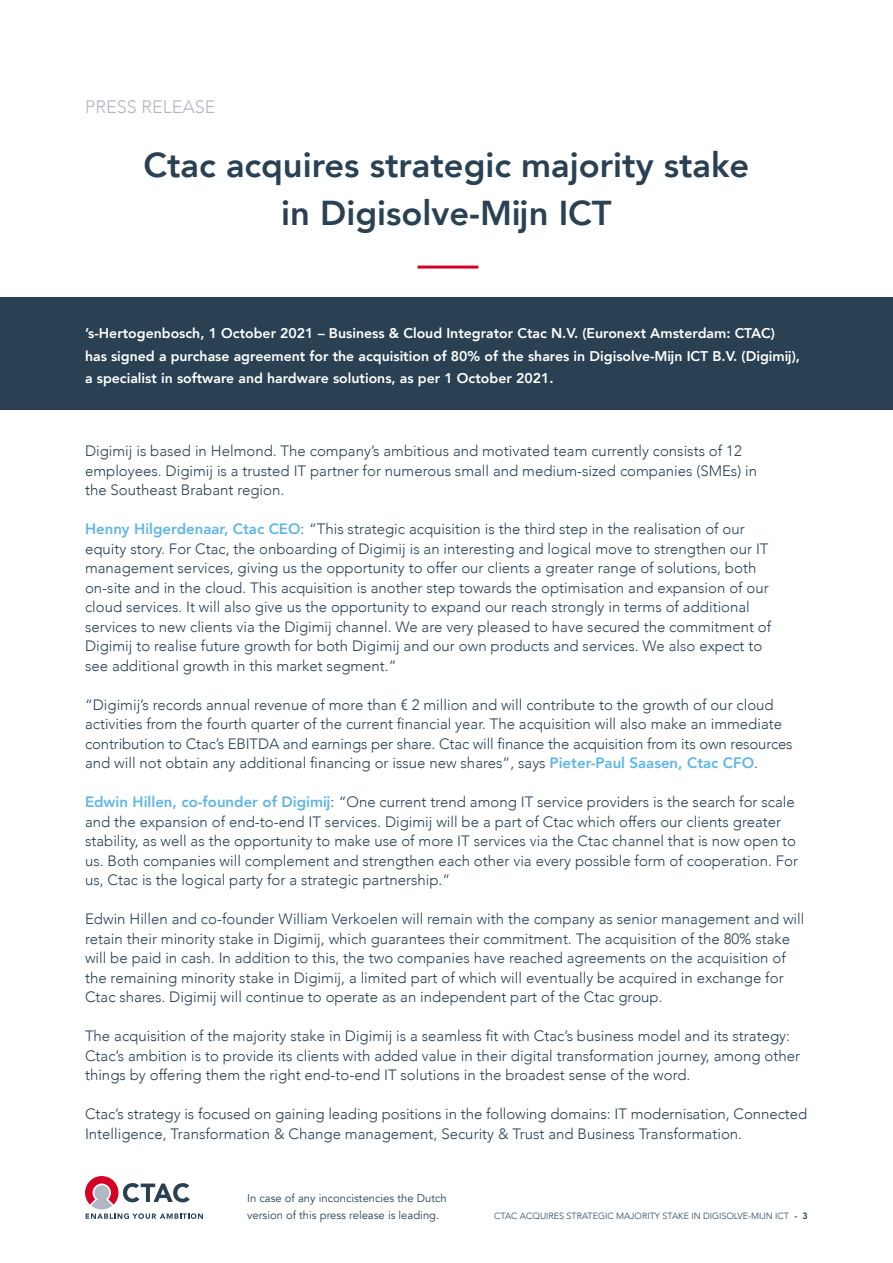
<style>
.page{position:relative;width:893px;height:1263px;background:#fff}
.page>*{position:absolute;margin:0;border:0;box-sizing:border-box;transform-origin:0 0}
.t1{font:800 34.5px/48px "Avenir";color:#294153;text-align:center}
.t2{font:300 18px "Avenir";color:#b0b7c2}
.t3{font:300 15px/19.5px "Avenir";color:#294153}
.t4{font:800 14.1px/22.5px "Avenir";color:#fff}
.t5{font:11.25px/16.5px "Avenir";color:#294153}
.t6{font:300 9px "Avenir";color:#294153}
.s1{font-weight:800;color:#5fb6e4}
.s2{font-weight:800}
</style>
<div class="page">
<div style="left:0;top:298px;width:893px;height:112px;background:#294153"></div>
<hr style="left:418px;top:266px;width:60px;height:3px;background:#d60026">
<svg style="left:85px;top:1176px;width:118px;height:43px"></svg>
<p class="t2" style="left:85px;top:96px;width:132px">PRESS RELEASE</p>
<h1 class="t1" style="left:144px;top:141px;width:607px">Ctac acquires strategic majority stake in Digisolve-Mijn ICT</h1>
<p class="t4" style="left:85px;top:322px;width:716px">’s-Hertogenbosch, 1 October 2021 – Business &amp; Cloud Integrator Ctac N.V. (Euronext Amsterdam: CTAC) has signed a purchase agreement for the acquisition of 80% of the shares in Digisolve-Mijn ICT B.V. (Digimij), a specialist in software and hardware solutions, as per 1 October 2021.</p>
<p class="t3" style="left:85px;top:441px;width:673px">Digimij is based in Helmond. The company’s ambitious and motivated team currently consists of 12 employees. Digimij is a trusted IT partner for numerous small and medium-sized companies (SMEs) in the Southeast Brabant region.</p>
<p class="t3" style="left:85px;top:519px;width:688px"><span class="s1">Henny Hilgerdenaar, Ctac CEO</span>: “This strategic acquisition is the third step in the realisation of our equity story. For Ctac, the onboarding of Digimij is an interesting and logical move to strengthen our IT management services, giving us the opportunity to offer our clients a greater range of solutions, both on-site and in the cloud. This acquisition is another step towards the optimisation and expansion of our cloud services. It will also give us the opportunity to expand our reach strongly in terms of additional services to new clients via the Digimij channel. We are very pleased to have secured the commitment of Digimij to realise future growth for both Digimij and our own products and services. We also expect to see additional growth in this market segment.”</p>
<p class="t3" style="left:85px;top:695px;width:709px">“Digimij’s records annual revenue of more than € 2 million and will contribute to the growth of our cloud activities from the fourth quarter of the current financial year. The acquisition will also make an immediate contribution to Ctac’s EBITDA and earnings per share. Ctac will finance the acquisition from its own resources and will not obtain any additional financing or issue new shares”, says <span class="s1">Pieter-Paul Saasen, Ctac CFO</span>.</p>
<p class="t3" style="left:85px;top:792px;width:715px"><span class="s1">Edwin Hillen, co-founder of Digimij</span>: “One current trend among IT service providers is the search for scale and the expansion of end-to-end IT services. Digimij will be a part of Ctac which offers our clients greater stability, as well as the opportunity to make use of more IT services via the Ctac channel that is now open to us. Both companies will complement and strengthen each other via every possible form of cooperation. For us, Ctac is the logical party for a strategic partnership.”</p>
<p class="t3" style="left:85px;top:909px;width:721px">Edwin Hillen and co-founder William Verkoelen will remain with the company as senior management and will retain their minority stake in Digimij, which guarantees their commitment. The acquisition of the 80% stake will be paid in cash. In addition to this, the two companies have reached agreements on the acquisition of the remaining minority stake in Digimij, a limited part of which will eventually be acquired in exchange for Ctac shares. Digimij will continue to operate as an independent part of the Ctac group.</p>
<p class="t3" style="left:85px;top:1026px;width:717px">The acquisition of the majority stake in Digimij is a seamless fit with Ctac’s business model and its strategy:<br>Ctac’s ambition is to provide its clients with added value in their digital transformation journey, among other things by offering them the right end-to-end IT solutions in the broadest sense of the word.</p>
<p class="t3" style="left:85px;top:1104px;width:724px">Ctac’s strategy is focused on gaining leading positions in the following domains: IT modernisation, Connected<br>Intelligence, Transformation &amp; Change management, Security &amp; Trust and Business Transformation.</p>
<p class="t5" style="left:247px;top:1190px;width:201px">In case of any inconcistencies the Dutch version of this press release is leading.</p>
<p class="t6" style="left:494px;top:1210px;width:315px">CTAC ACQUIRES STRATEGIC MAJORITY STAKE IN DIGISOLVE-MIJN ICT <span class="s2">- 3</span></p>
</div>
